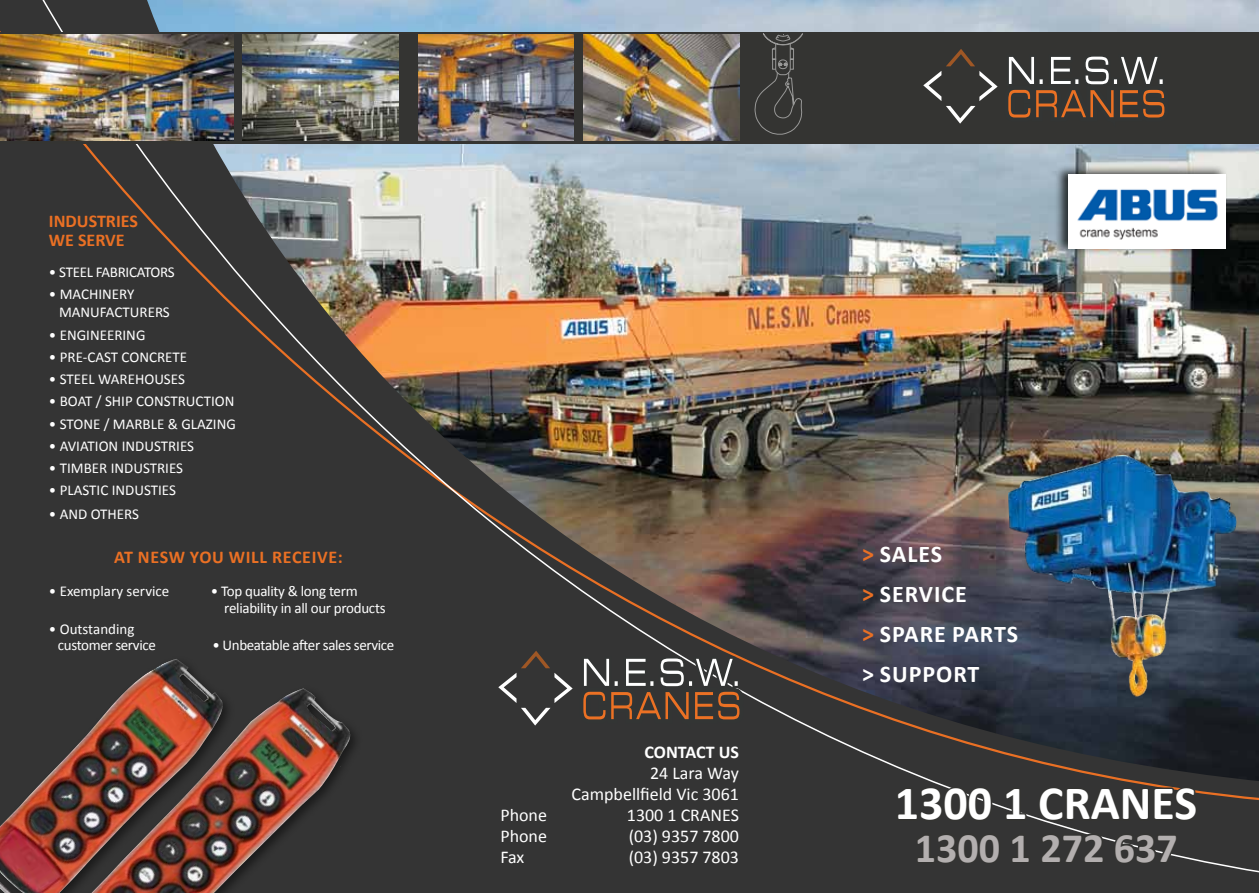
<style>
.page{position:relative;width:1259px;height:893px;background:#fff}
.page>*{position:absolute;margin:0;border:0;box-sizing:border-box;transform-origin:0 0}
.t1{font:700 48px "Calibri";color:#fff}
.t2{font:700 42px "Calibri";color:#b3afaf}
.t3{font:700 24px/40.2px "Calibri";letter-spacing:.04em;color:#fff}
.t4{font:18px/21px "Calibri";color:#fff;text-align:right}
.t5{font:700 18px/19.5px "Calibri";letter-spacing:.04em;color:#ea7024}
.t6{font:700 18px "Calibri";color:#fff}
.t7{font:15px/18px "Calibri";color:#fff}
.t8{font:15px/16.5px "Calibri";letter-spacing:-.02em;color:#fff}
.t9{font:15px/16.5px "Calibri";letter-spacing:-.025em;color:#fff}
.s1{color:#ea7024}
</style>
<div class="page">
<img style="left:8px;top:0;width:1251px;height:886px">
<div style="left:0;top:32px;width:1259px;height:111px;background:#343432"></div>
<img style="left:418px;top:34px;width:155px;height:106px">
<img style="left:0;top:34px;width:233px;height:106px">
<img style="left:243px;top:34px;width:155px;height:106px">
<img style="left:584px;top:34px;width:155px;height:106px">
<div style="left:0;top:654px;width:363px;height:239px;background:#343434"></div>
<img style="left:0;top:659px;width:353px;height:234px">
<svg style="left:754px;top:34px;width:49px;height:101px"></svg>
<div style="left:894px;top:785px;width:100px;height:39px;background:#343433"></div>
<svg style="left:1002px;top:785px;width:27px;height:38px"></svg>
<div style="left:1036px;top:776px;width:163px;height:49px;background:#343434"></div>
<div style="left:914px;top:831px;width:88px;height:35px;background:#343433"></div>
<svg style="left:1008px;top:831px;width:24px;height:35px"></svg>
<div style="left:1038px;top:831px;width:68px;height:35px;background:#343433"></div>
<div style="left:1112px;top:831px;width:67px;height:35px;background:#343433"></div>
<svg style="left:498px;top:651px;width:245px;height:78px;background:#514842"></svg>
<svg style="left:923px;top:49px;width:242px;height:75px"></svg>
<img style="left:1009px;top:455px;width:227px;height:242px">
<p class="t5" style="left:49px;top:211px;width:40px">INDUSTRIES<br>WE SERVE</p>
<p class="t8" style="left:49px;top:264px;width:127px">• STEEL FABRICATORS</p>
<p class="t7" style="left:59px;top:286px;width:112px;text-indent:-10px">• MACHINERY<br>MANUFACTURERS</p>
<p class="t7" style="left:49px;top:326px;width:98px">• ENGINEERING</p>
<p class="t7" style="left:49px;top:348px;width:140px">• PRE-CAST CONCRETE</p>
<p class="t7" style="left:49px;top:370px;width:137px">• STEEL WAREHOUSES</p>
<p class="t7" style="left:49px;top:393px;width:187px">• BOAT / SHIP CONSTRUCTION</p>
<p class="t7" style="left:49px;top:415px;width:188px">• STONE / MARBLE &amp; GLAZING</p>
<p class="t7" style="left:49px;top:437px;width:147px">• AVIATION INDUSTRIES</p>
<p class="t7" style="left:49px;top:459px;width:136px">• TIMBER INDUSTRIES</p>
<p class="t7" style="left:49px;top:481px;width:129px">• PLASTIC INDUSTIES</p>
<p class="t7" style="left:49px;top:505px;width:92px">• AND OTHERS</p>
<p class="t5" style="left:114px;top:547px;width:230px">AT NESW YOU WILL RECEIVE:</p>
<p class="t7" style="left:49px;top:582px;width:122px">• Exemplary service</p>
<p class="t8" style="left:224px;top:583px;width:163px;text-indent:-13px">• Top quality &amp; long term reliability in all our products</p>
<p class="t9" style="left:58px;top:620px;width:99px;text-indent:-9px">• Outstanding customer service</p>
<p class="t9" style="left:212px;top:637px;width:183px">• Unbeatable after sales service</p>
<p class="t6" style="left:644px;top:741px;width:44px">CONTACT</p>
<p class="t6" style="left:719px;top:741px;width:11px">US</p>
<p class="t4" style="left:571px;top:763px;width:169px">24 Lara Way<br>Campbellfield Vic 3061</p>
<p class="t4" style="left:500px;top:805px;width:48px">Phone</p>
<p class="t4" style="left:627px;top:805px;width:114px">1300 1 CRANES</p>
<p class="t4" style="left:500px;top:826px;width:48px">Phone</p>
<p class="t4" style="left:629px;top:826px;width:112px">(03) 9357 7800</p>
<p class="t4" style="left:500px;top:847px;width:26px">Fax</p>
<p class="t4" style="left:629px;top:847px;width:112px">(03) 9357 7803</p>
<h3 class="t3" style="left:862px;top:534px;width:158px"><span class="s1">&gt;</span> SALES<br><span class="s1">&gt;</span> SERVICE<br><span class="s1">&gt;</span> SPARE PARTS &gt; SUPPORT</h3>
<h1 class="t1" style="left:895px;top:773px;width:278px">1300 1 CRANES</h1>
<h2 class="t2" style="left:915px;top:821px;width:264px">1300 1 272 637</h2>
</div>
